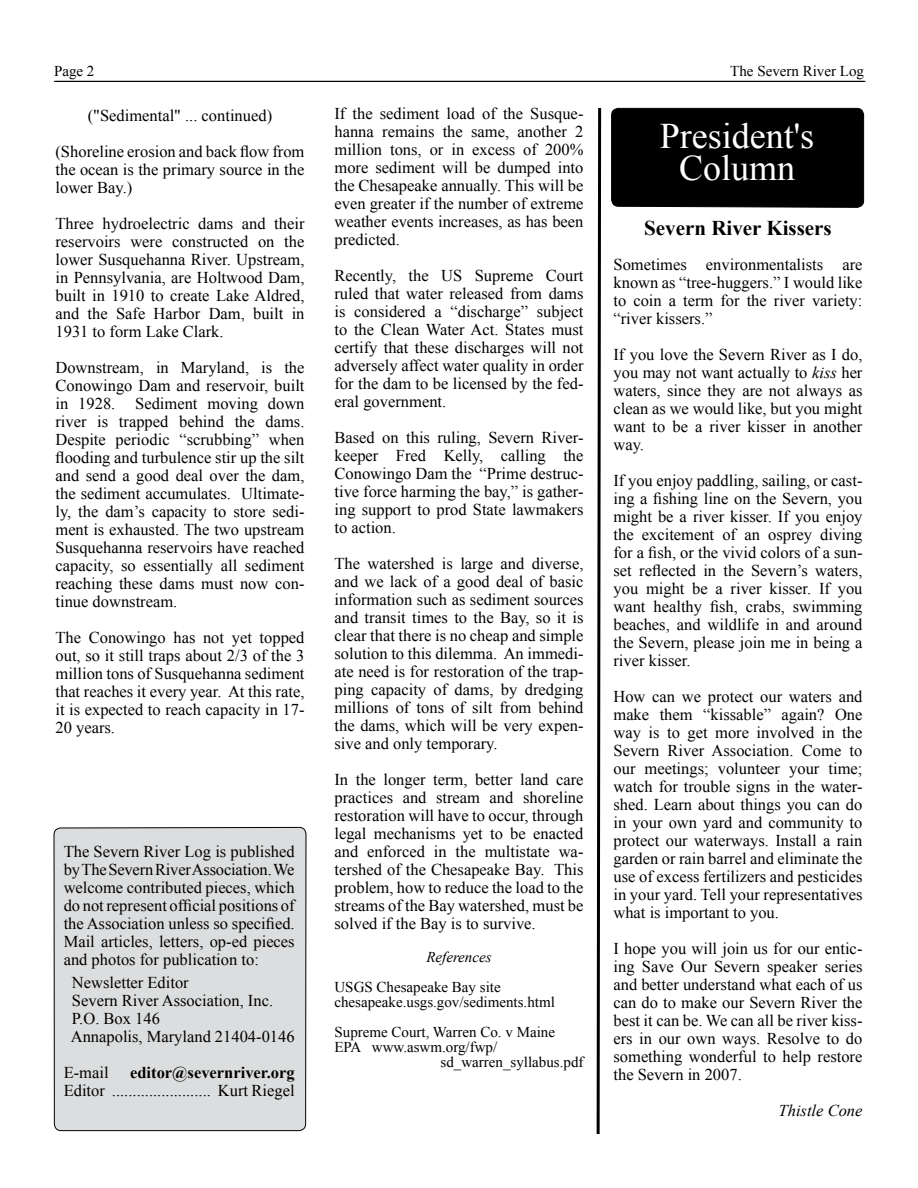
<style>
.page{position:relative;width:918px;height:1188px;background:#fff}
.page>*{position:absolute;margin:0;border:0;box-sizing:border-box;transform-origin:0 0}
.t1{font:36px/32.5px "Times New Roman";color:#fff;text-align:center}
.t2{font:700 21px "Times New Roman";color:#000}
.t3{font:16.5px/18px "Times New Roman";color:#000;text-align:justify}
.t4{font:700 16.5px "Times New Roman";color:#000}
.t5{font:italic 16.5px "Times New Roman";color:#000}
.t6{font:15px/15px "Times New Roman";color:#000}
.t7{font:italic 15px "Times New Roman";color:#000}
.s1{font-style:italic}
</style>
<div class="page">
<hr style="left:56px;top:81px;width:810px;height:1px;background:#000">
<svg style="left:53px;top:80px;width:254px;height:1052px"></svg>
<hr style="left:54px;top:81px;width:810px;height:1px;background:#000">
<div style="left:611px;top:108px;width:253px;height:100px;background:#000"></div>
<svg style="left:596px;top:108px;width:6px;height:1026px"></svg>
<p class="t6" style="left:54px;top:63px;width:42px">Page 2</p>
<p class="t6" style="left:730px;top:63px;width:135px">The Severn River Log</p>
<p class="t3" style="left:56px;top:97px;width:250px;line-height:36px;text-align:center">("Sedimental" ... continued) (Shoreline erosion and back flow from</p>
<p class="t3" style="left:56px;top:160px;width:250px">the ocean is the primary source in the lower Bay.)</p>
<p class="t3" style="left:56px;top:214px;width:251px">Three hydroelectric dams and their reservoirs were constructed on the lower Susquehanna River. Upstream, in Pennsylvania, are Holtwood Dam, built in 1910 to create Lake Aldred, and the Safe Harbor Dam, built in 1931 to form Lake Clark.</p>
<p class="t3" style="left:56px;top:358px;width:251px">Downstream, in Maryland, is the Conowingo Dam and reservoir, built in 1928. Sediment moving down river is trapped behind the dams.<br>Despite periodic “scrubbing” when flooding and turbulence stir up the silt and send a good deal over the dam, the sediment accumulates. Ultimate&shy;ly, the dam’s capacity to store sedi&shy;ment is exhausted. The two upstream Susquehanna reservoirs have reached capacity, so essentially all sediment reaching these dams must now con&shy;tinue downstream.</p>
<p class="t3" style="left:56px;top:628px;width:251px">The Conowingo has not yet topped out, so it still traps about 2/3 of the 3 million tons of Susquehanna sediment that reaches it every year. At this rate, it is expected to reach capacity in 17- 20 years.</p>
<p class="t3" style="left:64px;top:842px;width:233px">The Severn River Log is published by The Severn River Association. We welcome contributed pieces, which do not represent official positions of the Association unless so specified.<br>Mail articles, letters, op-ed pieces and photos for publication to:</p>
<p class="t3" style="left:71px;top:973px;width:225px;text-align:left">Newsletter Editor<br>Severn River Association, Inc.<br>P.O. Box 146<br>Annapolis, Maryland 21404-0146</p>
<p class="t3" style="left:64px;top:1063px;width:46px">E-mail</p>
<p class="t4" style="left:130px;top:1061px;width:166px">editor@severnriver.org</p>
<p class="t3" style="left:64px;top:1081px;width:232px">Editor ........................ Kurt Riegel</p>
<p class="t3" style="left:334px;top:105px;width:251px">If the sediment load of the Susque&shy;hanna remains the same, another 2 million tons, or in excess of 200% more sediment will be dumped into the Chesapeake annually. This will be even greater if the number of extreme weather events increases, as has been predicted.</p>
<p class="t3" style="left:334px;top:267px;width:251px">Recently, the US Supreme Court ruled that water released from dams is considered a “discharge” subject to the Clean Water Act. States must certify that these discharges will not adversely affect water quality in order for the dam to be licensed by the fed&shy;eral government.</p>
<p class="t3" style="left:334px;top:429px;width:251px">Based on this ruling, Severn River&shy;keeper Fred Kelly, calling the Conowingo Dam the “Prime destruc&shy;tive force harming the bay,” is gather&shy;ing support to prod State lawmakers to action.</p>
<p class="t3" style="left:334px;top:555px;width:251px">The watershed is large and diverse, and we lack of a good deal of basic information such as sediment sources and transit times to the Bay, so it is clear that there is no cheap and simple solution to this dilemma. An immedi&shy;ate need is for restoration of the trap&shy;ping capacity of dams, by dredging millions of tons of silt from behind the dams, which will be very expen&shy;sive and only temporary.</p>
<p class="t3" style="left:334px;top:771px;width:251px">In the longer term, better land care practices and stream and shoreline restoration will have to occur, through legal mechanisms yet to be enacted and enforced in the multistate wa&shy;tershed of the Chesapeake Bay. This problem, how to reduce the load to the streams of the Bay watershed, must be solved if the Bay is to survive.</p>
<p class="t7" style="left:426px;top:947px;width:67px">References</p>
<p class="t6" style="left:334px;top:980px;width:222px">USGS Chesapeake Bay site chesapeake.usgs.gov/sediments.html</p>
<p class="t6" style="left:334px;top:1025px;width:222px">Supreme Court, Warren Co. v Maine</p>
<p class="t6" style="left:334px;top:1040px;width:164px">EPA www.aswm.org/fwp/</p>
<p class="t6" style="left:441px;top:1055px;width:144px">sd_warren_syllabus.pdf</p>
<h1 class="t1" style="left:660px;top:119px;width:156px">President's<br>Column</h1>
<p class="t2" style="left:644px;top:214px;width:189px">Severn River Kissers</p>
<p class="t3" style="left:614px;top:255px;width:251px">Sometimes environmentalists are known as “tree-huggers.” I would like to coin a term for the river variety: “river kissers.”</p>
<p class="t3" style="left:614px;top:345px;width:251px">If you love the Severn River as I do, you may not want actually to <span class="s1">kiss</span> her waters, since they are not always as clean as we would like, but you might want to be a river kisser in another way.</p>
<p class="t3" style="left:614px;top:471px;width:251px">If you enjoy paddling, sailing, or cast&shy;ing a fishing line on the Severn, you might be a river kisser. If you enjoy the excitement of an osprey diving for a fish, or the vivid colors of a sun&shy;set reflected in the Severn’s waters, you might be a river kisser. If you want healthy fish, crabs, swimming beaches, and wildlife in and around the Severn, please join me in being a river kisser.</p>
<p class="t3" style="left:614px;top:687px;width:251px">How can we protect our waters and make them “kissable” again? One way is to get more involved in the Severn River Association. Come to our meetings; volunteer your time; watch for trouble signs in the water&shy;shed. Learn about things you can do in your own yard and community to protect our waterways. Install a rain garden or rain barrel and eliminate the use of excess fertilizers and pesticides in your yard. Tell your representatives what is important to you.</p>
<p class="t3" style="left:614px;top:939px;width:251px">I hope you will join us for our entic&shy;ing Save Our Severn speaker series and better understand what each of us can do to make our Severn River the best it can be. We can all be river kiss&shy;ers in our own ways. Resolve to do something wonderful to help restore the Severn in 2007.</p>
<p class="t5" style="left:779px;top:1099px;width:85px">Thistle Cone</p>
</div>
